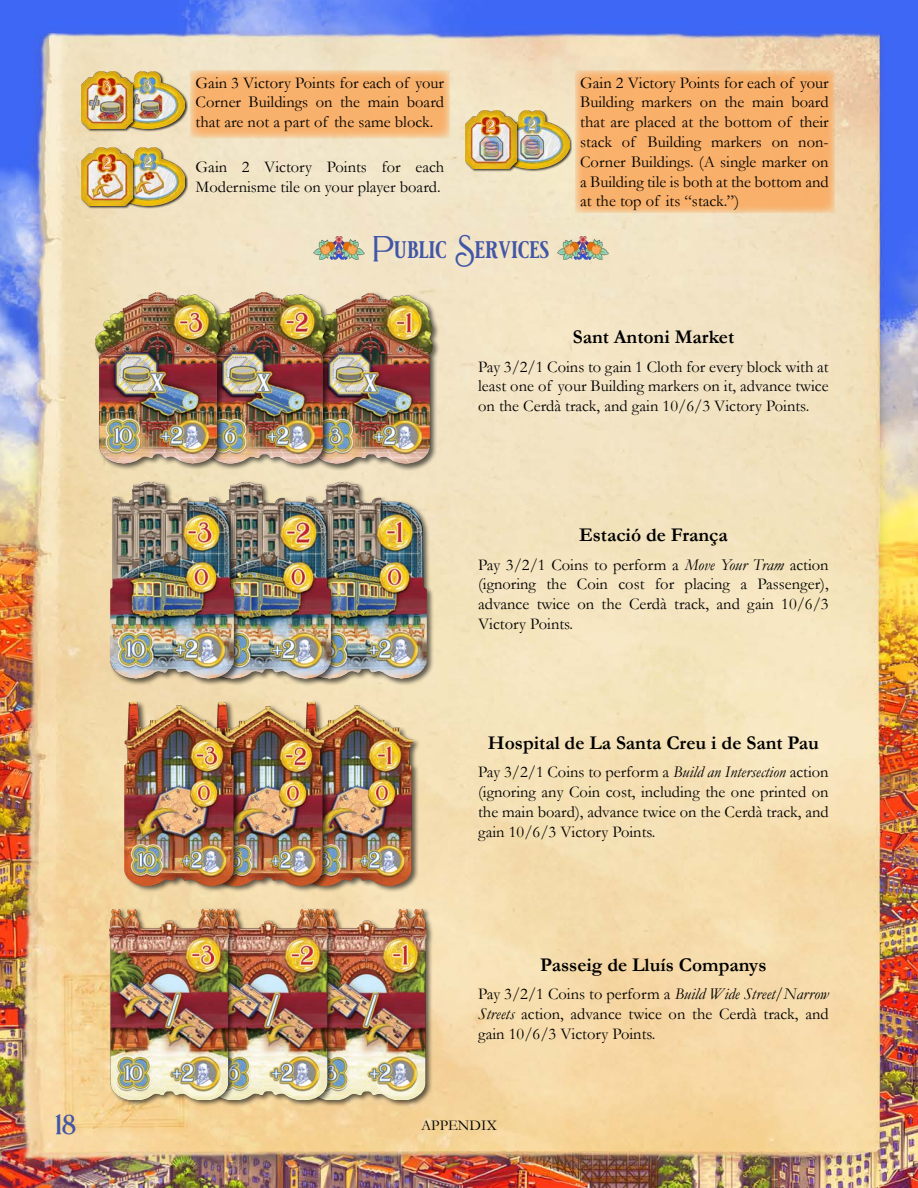
<style>
.page{position:relative;width:918px;height:1188px;background:#fff}
.page>*{position:absolute;margin:0;border:0;box-sizing:border-box;transform-origin:0 0}
.t1{font:27px "beautifullifeaccents";color:#4156a6}
.subsection_header{font:24px "beautifullifeaccents";color:#4156a6}
.main_text{font:700 19.5px "Garamond";color:#000}
.main_text-2{font:16.5px/19.8px "Garamond";color:#000;text-align:justify}
.appendix{font:16.5px/19.8px "Garamond";color:#000;text-align:justify}
.t2{font:15px "Garamond";color:#000}
.s1{font-style:italic}
</style>
<div class="page">
<img style="left:0;top:0;width:918px;height:1188px">
<svg style="left:190px;top:70px;width:259px;height:69px;background:#f7b574"></svg>
<svg style="left:575px;top:70px;width:260px;height:143px;background:#f7b26e"></svg>
<div style="left:110px;top:71px;width:78px;height:61px;background:#000;opacity:.75"></div>
<img style="left:135px;top:71px;width:50px;height:58px">
<div style="left:495px;top:110px;width:77px;height:61px;background:#000;opacity:.75"></div>
<img style="left:520px;top:111px;width:49px;height:57px">
<div style="left:110px;top:147px;width:78px;height:61px;background:#000;opacity:.75"></div>
<img style="left:135px;top:148px;width:50px;height:57px">
<div style="left:81px;top:71px;width:54px;height:61px;background:#000;opacity:.75"></div>
<img style="left:81px;top:71px;width:51px;height:58px">
<div style="left:465px;top:110px;width:55px;height:61px;background:#000;opacity:.75"></div>
<img style="left:466px;top:111px;width:51px;height:57px">
<div style="left:81px;top:147px;width:54px;height:61px;background:#000;opacity:.75"></div>
<img style="left:81px;top:148px;width:51px;height:57px">
<img style="left:314px;top:236px;width:51px;height:23px">
<img style="left:558px;top:236px;width:51px;height:23px">
<div style="left:307px;top:291px;width:133px;height:180px;background:#000;opacity:.6"></div>
<img style="left:333px;top:293px;width:99px;height:171px">
<div style="left:200px;top:291px;width:133px;height:180px;background:#000;opacity:.6"></div>
<img style="left:227px;top:293px;width:99px;height:171px">
<div style="left:95px;top:292px;width:132px;height:179px;background:#000;opacity:.6"></div>
<img style="left:96px;top:293px;width:123px;height:171px">
<div style="left:302px;top:481px;width:132px;height:205px;background:#000;opacity:.6"></div>
<img style="left:338px;top:482px;width:89px;height:197px">
<div style="left:206px;top:481px;width:132px;height:205px;background:#000;opacity:.6"></div>
<img style="left:241px;top:482px;width:89px;height:197px">
<div style="left:109px;top:481px;width:132px;height:205px;background:#000;opacity:.6"></div>
<img style="left:111px;top:482px;width:123px;height:197px">
<div style="left:302px;top:700px;width:118px;height:193px;background:#000;opacity:.6"></div>
<img style="left:331px;top:702px;width:82px;height:184px">
<div style="left:213px;top:700px;width:118px;height:193px;background:#000;opacity:.6"></div>
<img style="left:243px;top:702px;width:81px;height:184px">
<div style="left:124px;top:700px;width:119px;height:193px;background:#000;opacity:.6"></div>
<img style="left:125px;top:702px;width:110px;height:184px">
<div style="left:305px;top:908px;width:129px;height:199px;background:#000;opacity:.6"></div>
<img style="left:335px;top:909px;width:92px;height:191px">
<div style="left:207px;top:908px;width:128px;height:199px;background:#000;opacity:.6"></div>
<img style="left:236px;top:909px;width:92px;height:191px">
<div style="left:108px;top:908px;width:128px;height:199px;background:#000;opacity:.6"></div>
<img style="left:110px;top:909px;width:119px;height:191px">
<p class="appendix" style="left:196px;top:72px;width:250px">Gain 3 Victory Points for each of your Corner Buildings on the main board that are not a part of the same block.</p>
<p class="appendix" style="left:196px;top:157px;width:250px">Gain 2 Victory Points for each<br>Modernisme tile on your player board.</p>
<p class="subsection_header" style="left:373px;top:236px;width:178px">Public Services</p>
<p class="appendix" style="left:580px;top:72px;width:250px">Gain 2 Victory Points for each of your Building markers on the main board that are placed at the bottom of their stack of Building markers on non-Corner Buildings. (A single marker on a Building tile is both at the bottom and at the top of its “stack.”)</p>
<p class="main_text" style="left:573px;top:324px;width:163px">Sant Antoni Market</p>
<p class="main_text-2" style="left:478px;top:356px;width:352px">Pay 3/2/1 Coins to gain 1 Cloth for every block with at least one of your Building markers on it, advance twice on the Cerdà track, and gain 10/6/3 Victory Points.</p>
<p class="main_text" style="left:579px;top:522px;width:150px">Estació de França</p>
<p class="main_text-2" style="left:478px;top:554px;width:352px">Pay 3/2/1 Coins to perform a <span class="s1">Move Your Tram</span> action (ignoring the Coin cost for placing a Passenger), advance twice on the Cerdà track, and gain 10/6/3<br>Victory Points.</p>
<p class="main_text" style="left:488px;top:729px;width:333px">Hospital de La Santa Creu i de Sant Pau</p>
<p class="main_text-2" style="left:478px;top:762px;width:352px">Pay 3/2/1 Coins to perform a <span class="s1">Build an Intersection</span> action (ignoring any Coin cost, including the one printed on the main board), advance twice on the Cerdà track, and gain 10/6/3 Victory Points.</p>
<p class="main_text" style="left:540px;top:951px;width:228px">Passeig de Lluís Companys</p>
<p class="main_text-2" style="left:478px;top:984px;width:352px">Pay 3/2/1 Coins to perform a <span class="s1">Build Wide Street/Narrow Streets</span> action, advance twice on the Cerdà track, and gain 10/6/3 Victory Points.</p>
<h1 class="t1" style="left:55px;top:1109px;width:23px">18</h1>
<p class="t2" style="left:421px;top:1115px;width:77px">APPENDIX</p>
</div>
